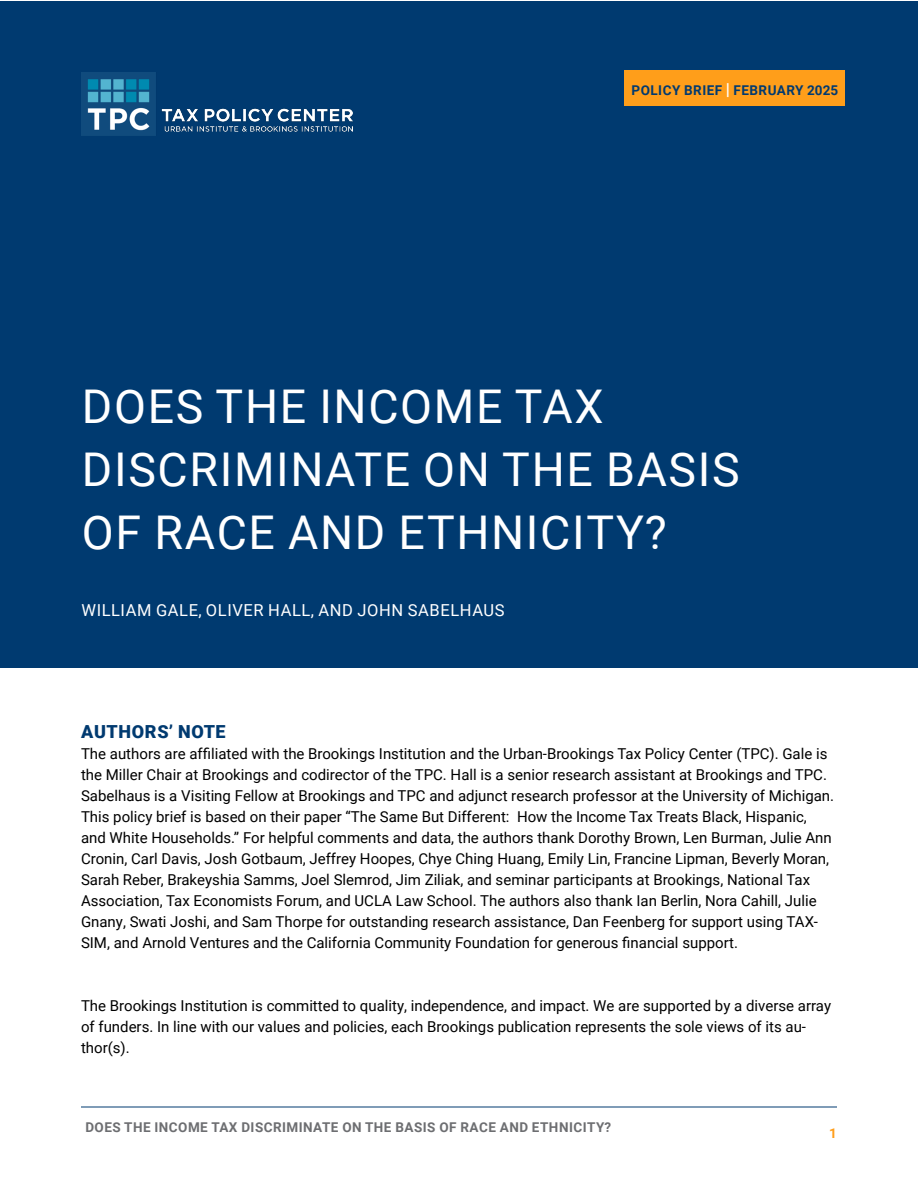
<style>
.page{position:relative;width:918px;height:1188px;background:#fff}
.page>*{position:absolute;margin:0;border:0;box-sizing:border-box;transform-origin:0 0}
.t1{font:46.5px/63px "Roboto";letter-spacing:.035em;color:#fff}
.t2{font:900 18px "Roboto";letter-spacing:.035em;color:#003a70}
.t3{font:16.5px "Roboto";letter-spacing:.035em;color:#fff}
.t4{font:15px/21px "Roboto";color:#000}
.t5{font:700 13.5px "Roboto";letter-spacing:.035em;color:#6d6e71}
.t6{font:700 13.5px "Roboto";letter-spacing:.035em;color:#003a70}
.t7{font:700 13.5px "Roboto";color:#ff9e1a}
.s1{font-size:16.5px;color:#fff}
</style>
<div class="page">
<hr style="left:81px;top:1107px;width:756px;height:1px;background:#003a70">
<div style="left:1px;top:1px;width:917px;height:666px;background:#003a70"></div>
<div style="left:625px;top:71px;width:220px;height:35px;background:#ff9e1a"></div>
<img style="left:81px;top:72px;width:271px;height:64px">
<p class="t6" style="left:632px;top:80px;width:208px">POLICY BRIEF <span class="s1">|</span> FEBRUARY 2025</p>
<h1 class="t1" style="left:82px;top:373px;width:659px">DOES THE INCOME TAX<br>DISCRIMINATE ON THE BASIS<br>OF RACE AND ETHNICITY?</h1>
<p class="t3" style="left:81px;top:598px;width:425px">WILLIAM GALE, OLIVER HALL, AND JOHN SABELHAUS</p>
<p class="t2" style="left:81px;top:719px;width:146px">AUTHORS’ NOTE</p>
<p class="t4" style="left:81px;top:742px;width:755px">The authors are affiliated with the Brookings Institution and the Urban-Brookings Tax Policy Center (TPC). Gale is the Miller Chair at Brookings and codirector of the TPC. Hall is a senior research assistant at Brookings and TPC.<br>Sabelhaus is a Visiting Fellow at Brookings and TPC and adjunct research professor at the University of Michigan.<br>This policy brief is based on their paper “The Same But Different: How the Income Tax Treats Black, Hispanic, and White Households.” For helpful comments and data, the authors thank Dorothy Brown, Len Burman, Julie Ann Cronin, Carl Davis, Josh Gotbaum, Jeffrey Hoopes, Chye Ching Huang, Emily Lin, Francine Lipman, Beverly Moran, Sarah Reber, Brakeyshia Samms, Joel Slemrod, Jim Ziliak, and seminar participants at Brookings, National Tax Association, Tax Economists Forum, and UCLA Law School. The authors also thank Ian Berlin, Nora Cahill, Julie Gnany, Swati Joshi, and Sam Thorpe for outstanding research assistance, Dan Feenberg for support using TAX-SIM, and Arnold Ventures and the California Community Foundation for generous financial support.</p>
<p class="t4" style="left:81px;top:994px;width:752px">The Brookings Institution is committed to quality, independence, and impact. We are supported by a diverse array of funders. In line with our values and policies, each Brookings publication represents the sole views of its au&shy;thor(s).</p>
<p class="t5" style="left:85px;top:1117px;width:527px">DOES THE INCOME TAX DISCRIMINATE ON THE BASIS OF RACE AND ETHNICITY?</p>
<p class="t7" style="left:829px;top:1124px;width:9px">1</p>
</div>
